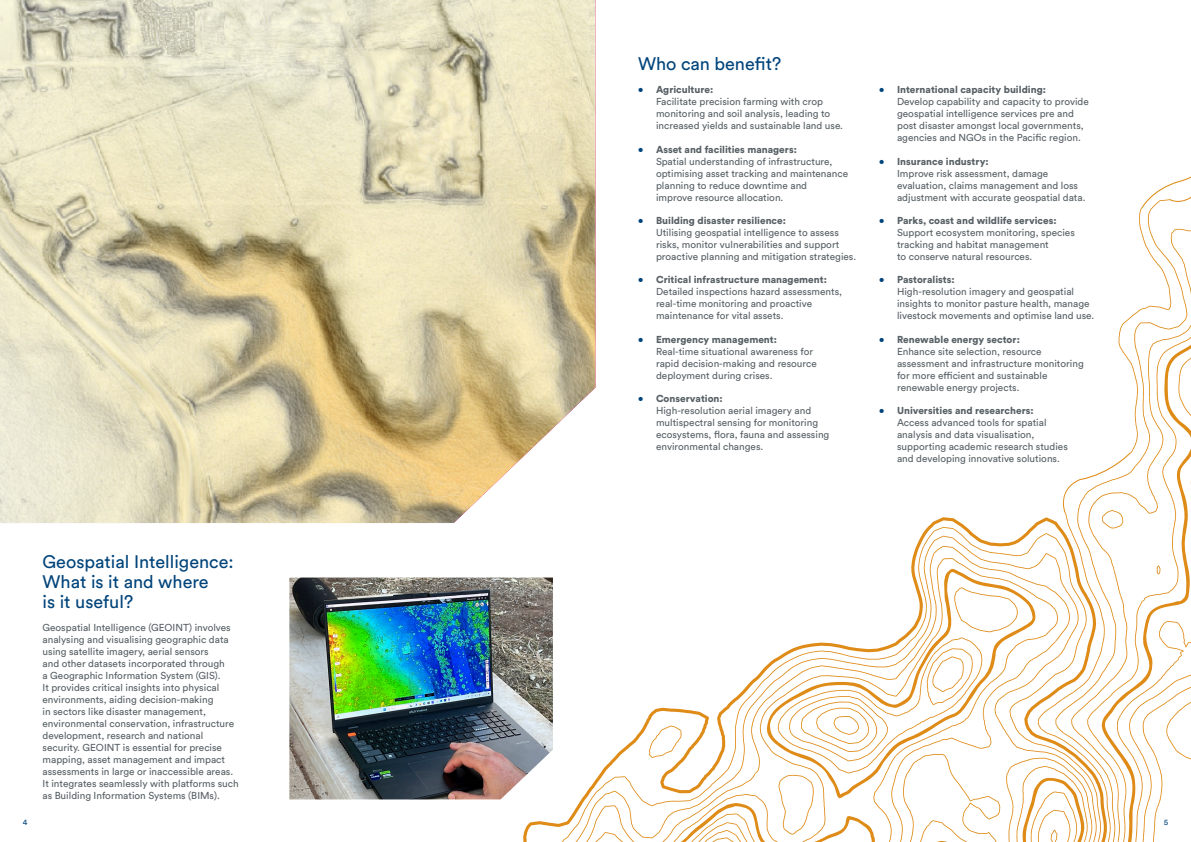
<style>
.page{position:relative;width:1191px;height:842px;background:#fff}
.page>*{position:absolute;margin:0;border:0;box-sizing:border-box;transform-origin:0 0}
.J2_Heading_2{font:18px/20px "Circular Std";color:#00447b}
.J2_Body{font:10px/12px "Circular Std";color:#576065}
.t1{font:8px "Circular Std";color:#00447b}
.s1{font-weight:900;color:#00447b}
.s2{font-weight:900}
</style>
<div class="page">
<svg style="left:547px;top:117px;width:644px;height:725px"></svg>
<img style="left:289px;top:577px;width:264px;height:222px">
<img style="left:0;top:0;width:595px;height:523px">
<p class="J2_Heading_2" style="left:43px;top:551px;width:193px">Geospatial Intelligence:<br>What is it and where<br>is it useful?</p>
<p class="J2_Body" style="left:43px;top:622px;width:198px">Geospatial Intelligence (GEOINT) involves analysing and visualising geographic data using satellite imagery, aerial sensors<br>and other datasets incorporated through<br>a Geographic Information System (GIS).<br>It provides critical insights into physical environments, aiding decision-making<br>in sectors like disaster management, environmental conservation, infrastructure development, research and national security. GEOINT is essential for precise mapping, asset management and impact assessments in large or inaccessible areas.<br>It integrates seamlessly with platforms such as Building Information Systems (BIMs).</p>
<p class="J2_Heading_2" style="left:638px;top:53px;width:145px">Who can benefit?</p>
<p class="J2_Body" style="left:656px;top:84px;width:188px;text-indent:-18px"><span class="s1">•</span> <span class="s2">Agriculture:<br></span>Facilitate precision farming with crop monitoring and soil analysis, leading to increased yields and sustainable land use.</p>
<p class="J2_Body" style="left:656px;top:143px;width:193px;text-indent:-18px"><span class="s1">•</span> <span class="s2">Asset and facilities managers:<br></span>Spatial understanding of infrastructure, optimising asset tracking and maintenance planning to reduce downtime and<br>improve resource allocation.</p>
<p class="J2_Body" style="left:656px;top:214px;width:202px;text-indent:-18px"><span class="s1">•</span> <span class="s2">Building disaster resilience:<br></span>Utilising geospatial intelligence to assess risks, monitor vulnerabilities and support proactive planning and mitigation strategies.</p>
<p class="J2_Body" style="left:656px;top:274px;width:188px;text-indent:-18px"><span class="s1">•</span> <span class="s2">Critical infrastructure management:<br></span>Detailed inspections hazard assessments, real-time monitoring and proactive maintenance for vital assets.</p>
<p class="J2_Body" style="left:656px;top:333px;width:162px;text-indent:-18px"><span class="s1">•</span> <span class="s2">Emergency management:<br></span>Real-time situational awareness for rapid decision-making and resource deployment during crises.</p>
<p class="J2_Body" style="left:656px;top:392px;width:175px;text-indent:-18px"><span class="s1">•</span> <span class="s2">Conservation:<br></span>High-resolution aerial imagery and multispectral sensing for monitoring ecosystems, flora, fauna and assessing environmental changes.</p>
<p class="J2_Body" style="left:897px;top:84px;width:193px;text-indent:-18px"><span class="s1">•</span> <span class="s2">International capacity building:<br></span>Develop capability and capacity to provide geospatial intelligence services pre and post disaster amongst local governments, agencies and NGOs in the Pacific region.</p>
<p class="J2_Body" style="left:897px;top:155px;width:190px;text-indent:-18px"><span class="s1">•</span> <span class="s2">Insurance industry:<br></span>Improve risk assessment, damage evaluation, claims management and loss adjustment with accurate geospatial data.</p>
<p class="J2_Body" style="left:897px;top:214px;width:179px;text-indent:-18px"><span class="s1">•</span> <span class="s2">Parks, coast and wildlife services:<br></span>Support ecosystem monitoring, species tracking and habitat management<br>to conserve natural resources.</p>
<p class="J2_Body" style="left:897px;top:274px;width:199px;text-indent:-18px"><span class="s1">•</span> <span class="s2">Pastoralists:<br></span>High-resolution imagery and geospatial insights to monitor pasture health, manage livestock movements and optimise land use.</p>
<p class="J2_Body" style="left:897px;top:333px;width:188px;text-indent:-18px"><span class="s1">•</span> <span class="s2">Renewable energy sector:<br></span>Enhance site selection, resource assessment and infrastructure monitoring for more efficient and sustainable renewable energy projects.</p>
<p class="J2_Body" style="left:897px;top:404px;width:172px;text-indent:-18px"><span class="s1">•</span> <span class="s2">Universities and researchers:<br></span>Access advanced tools for spatial analysis and data visualisation, supporting academic research studies and developing innovative solutions.</p>
<p class="t1" style="left:23px;top:817px;width:6px">4</p>
<p class="t1" style="left:1163px;top:817px;width:6px">5</p>
</div>
